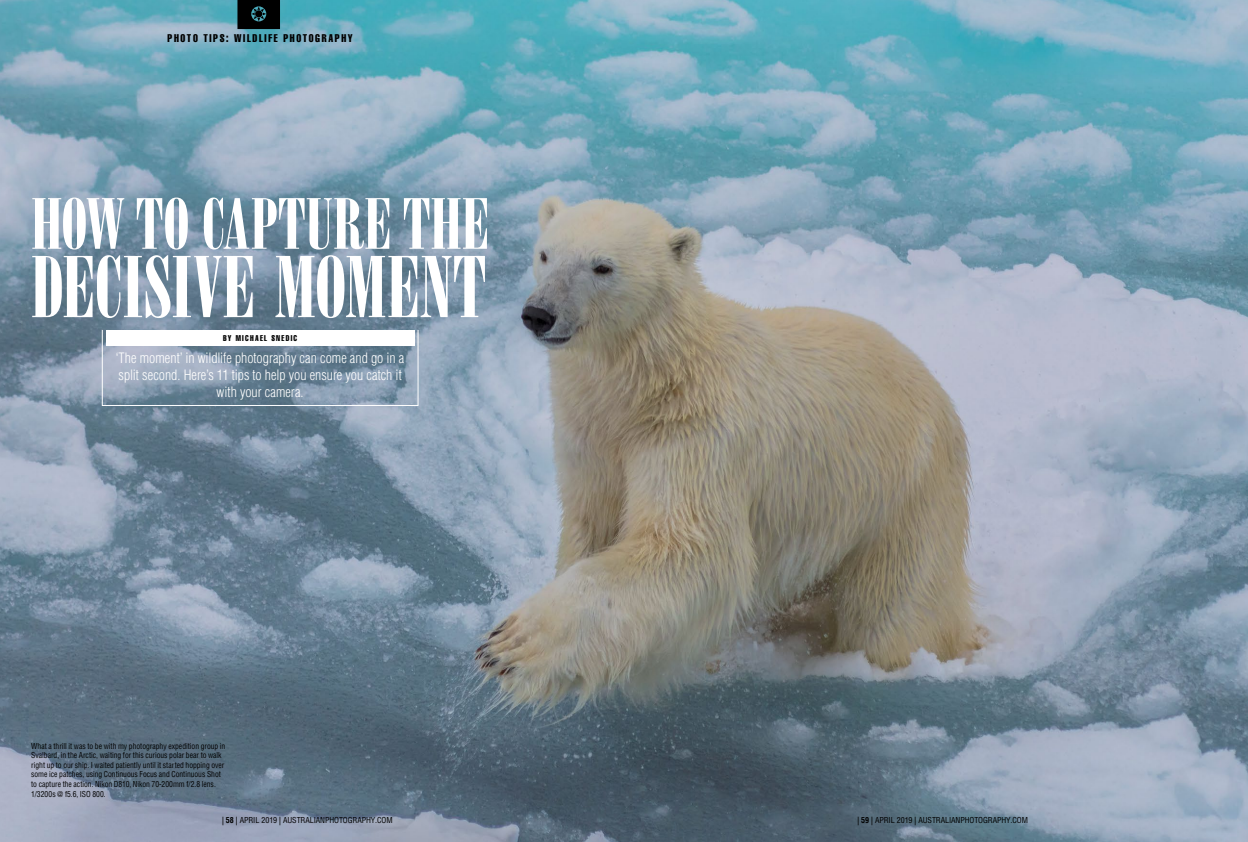
<style>
.page{position:relative;width:1248px;height:842px;background:#fff}
.page>*{position:absolute;margin:0;border:0;box-sizing:border-box;transform-origin:0 0}
.t1{font:84.7px "Bodoni Std Poster Compressed";letter-spacing:-.01em;color:#fff}
.t2{font:70.1px "Bodoni Std Poster Compressed";color:#fff}
.t3{font:300 condensed 14px/17px "Helvetica LT Std";color:#fff;text-align:center}
.t4{font:11px "Helvetica LT Std Comp";letter-spacing:.155em;color:#000;scale:.95 1}
.t5{font:8.2px "Helvetica LT Std Comp";letter-spacing:.17em;color:#000;scale:.95 1}
.t6{font:condensed 8px/9.6px "Helvetica LT Std";letter-spacing:-.005em;color:#000;scale:.95 1}
.t7{font:condensed 8px "Helvetica LT Std";letter-spacing:-.005em;color:#000}
.s1{font-family:"VAG Rounded Std";font-weight:300;font-stretch:normal}
.s2{font-weight:700}
</style>
<div class="page">
<img style="left:0;top:0;width:1247px;height:842px">
<div style="left:102px;top:330px;width:316px;height:76px;border:1px solid #fff"></div>
<div style="left:106px;top:330px;width:308px;height:16px;background:#fff"></div>
<svg style="left:237px;top:0;width:43px;height:29px"></svg>
<h3 class="t4" style="left:167px;top:31px;width:196px">PHOTO TIPS: WILDLIFE PHOTOGRAPHY</h3>
<h2 class="t2" style="left:31px;top:183px;width:459px">HOW TO CAPTURE THE</h2>
<h1 class="t1" style="left:31px;top:238px;width:456px">DECISIVE MOMENT</h1>
<p class="t5" style="left:223px;top:333px;width:80px">BY MICHAEL SNEDIC</p>
<h3 class="t3" style="left:116px;top:349px;width:290px">‘The moment’ in wildlife photography can come and go in a split second. Here’s 11 tips to help you ensure you catch it with your camera.</h3>
<p class="t6" style="left:31px;top:741px;width:206px">What a thrill it was to be with my photography expedition group in Svalbard, in the Arctic, waiting for this curious polar bear to walk right up to our ship. I waited patiently until it started hopping over some ice patches, using Continuous Focus and Continuous Shot to capture the action. Nikon D810, Nikon 70-200mm f/2.8 lens.<br>1/3200s @ f5.6, ISO 800.</p>
<p class="t7" style="left:222px;top:815px;width:172px"><span class="s1">|</span> <span class="s2">58</span> <span class="s1">|</span> APRIL 2019 <span class="s1">|</span> AUSTRALIANPHOTOGRAPHY.COM</p>
<p class="t7" style="left:857px;top:815px;width:172px"><span class="s1">|</span> <span class="s2">59</span> <span class="s1">|</span> APRIL 2019 <span class="s1">|</span> AUSTRALIANPHOTOGRAPHY.COM</p>
</div>
